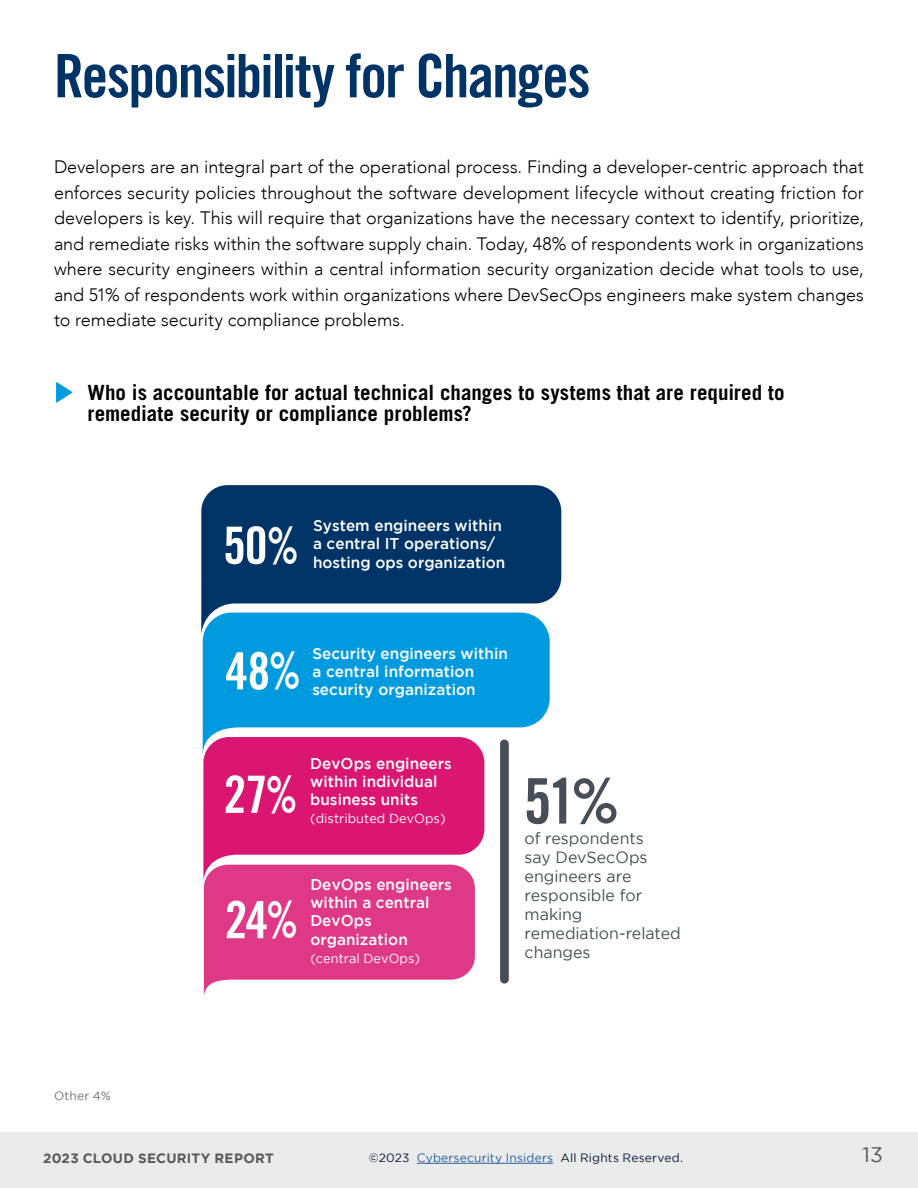
<style>
.page{position:relative;width:918px;height:1188px;background:#fff}
.page>*{position:absolute;margin:0;border:0;box-sizing:border-box;transform-origin:0 0}
.t1{font:62.85px "Trade Gothic LT Std Bd Cn 20";color:#474e57}
.t2{font:60px "Trade Gothic LT Std Bd Cn 20";letter-spacing:-.03em;color:#036}
.t3{font:51.45px "Trade Gothic LT Std Bd Cn 20";letter-spacing:-.025em;color:#fff}
.t4{font:700 21px/21px "Trade Gothic LT Std";color:#000}
.t5{font:21px "Gotham";color:#58595b}
.t6{font:300 18px/25.5px "Avenir LT";color:#000;text-align:justify}
.t7{font:16.2px/18.9px "Gotham";color:#474e57}
.t8{font:500 15.6px/18.1px "Gotham";color:#fff}
.t9{font:700 13.5px "Gotham";letter-spacing:.02em;color:#58595b}
.t10{font:13.05px "Gotham";color:#fff}
.t11{font:12px "Gotham";letter-spacing:.015em;color:#071b3d}
.t12{font:12px "Gotham";letter-spacing:.02em;color:#6d6e71}
.s1{color:#215e9e}
</style>
<div class="page">
<div style="left:0;top:1132px;width:918px;height:56px;background:#ebebec"></div>
<hr style="left:417px;top:1163px;width:136px;height:1px;background:#215e9e">
<svg style="left:56px;top:382px;width:16px;height:21px"></svg>
<div style="left:500px;top:740px;width:9px;height:244px;background:#474e57;border-radius:4px"></div>
<svg style="left:201px;top:485px;width:360px;height:149px;background:#154473"></svg>
<svg style="left:203px;top:754px;width:281px;height:242px;background:#e1438d"></svg>
<svg style="left:203px;top:613px;width:347px;height:141px;background:#2d98d7"></svg>
<h2 class="t2" style="left:54px;top:39px;width:538px">Responsibility for Changes</h2>
<p class="t6" style="left:54px;top:155px;width:812px">Developers are an integral part of the operational process. Finding a developer-centric approach that enforces security policies throughout the software development lifecycle without creating friction for developers is key. This will require that organizations have the necessary context to identify, prioritize, and remediate risks within the software supply chain. Today, 48% of respondents work in organizations where security engineers within a central information security organization decide what tools to use, and 51% of respondents work within organizations where DevSecOps engineers make system changes to remediate security compliance problems.</p>
<p class="t4" style="left:87px;top:382px;width:699px">Who is accountable for actual technical changes to systems that are required to remediate security or compliance problems?</p>
<p class="t12" style="left:54px;top:1089px;width:58px">Other 4%</p>
<h3 class="t3" style="left:223px;top:514px;width:77px">50%</h3>
<p class="t8" style="left:313px;top:516px;width:190px">System engineers within a central IT operations/</p>
<p class="t8" style="left:313px;top:553px;width:194px">hosting ops organization</p>
<h3 class="t3" style="left:225px;top:640px;width:77px">48%</h3>
<p class="t8" style="left:312px;top:644px;width:197px">Security engineers within a central information security organization</p>
<h3 class="t3" style="left:223px;top:763px;width:76px">27%</h3>
<p class="t8" style="left:310px;top:754px;width:143px">DevOps engineers within individual business units</p>
<p class="t10" style="left:310px;top:812px;width:137px">(distributed DevOps)</p>
<h3 class="t3" style="left:225px;top:889px;width:75px">24%</h3>
<p class="t8" style="left:310px;top:875px;width:143px">DevOps engineers within a central<br>DevOps organization</p>
<p class="t10" style="left:310px;top:951px;width:111px">(central DevOps)</p>
<h1 class="t1" style="left:524px;top:763px;width:97px">51%</h1>
<p class="t7" style="left:525px;top:828px;width:158px">of respondents<br>say DevSecOps engineers are responsible for making remediation-related changes</p>
<p class="t9" style="left:43px;top:1150px;width:232px">2023 CLOUD SECURITY REPORT</p>
<p class="t11" style="left:369px;top:1151px;width:316px">©2023 <span class="s1">Cybersecurity Insiders</span> All Rights Reserved.</p>
<p class="t5" style="left:863px;top:1143px;width:22px">13</p>
</div>
